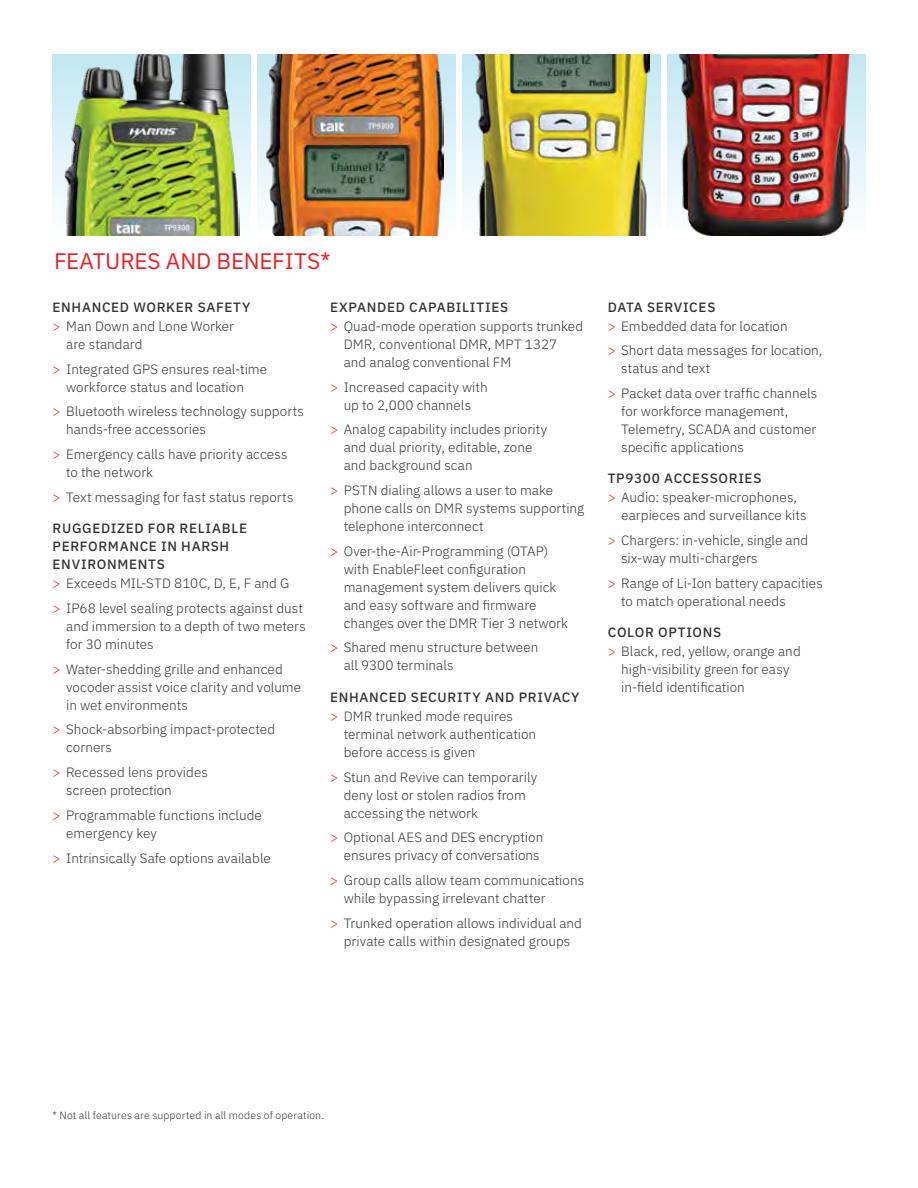
<style>
.page{position:relative;width:918px;height:1188px;background:#fff}
.page>*{position:absolute;margin:0;border:0;box-sizing:border-box;transform-origin:0 0}
.t1{font:22.5px "IBM Plex Sans";letter-spacing:-.005em;color:#ed1d24}
.t2{font:300 13.5px/18px "IBM Plex Sans";letter-spacing:.005em;color:#333334}
.t3{font:500 13.5px/18.3px "IBM Plex Sans";letter-spacing:.05em;color:#333334}
.t4{font:300 10.5px "IBM Plex Sans";letter-spacing:.015em;color:#333334}
.s1{color:#ed1d24}
.s2{font-weight:300;color:#ed1d24}
.s3{font-weight:300}
.s4{font-weight:500}
</style>
<div class="page">
<div style="left:53px;top:54px;width:197px;height:181px;background:linear-gradient(to bottom,#c4e9f4,#f8f9f9)"></div>
<img style="left:62px;top:54px;width:177px;height:181px">
<div style="left:258px;top:54px;width:197px;height:181px;background:linear-gradient(to bottom,#c1e7f2,#fcfdfe)"></div>
<img style="left:267px;top:54px;width:177px;height:181px">
<div style="left:668px;top:54px;width:197px;height:181px;background:linear-gradient(to bottom,#c1e7f2,#fcfefe)"></div>
<img style="left:675px;top:54px;width:177px;height:181px">
<div style="left:463px;top:54px;width:197px;height:181px;background:linear-gradient(to bottom,#c1e7f2,#fcfefe)"></div>
<img style="left:472px;top:54px;width:178px;height:181px">
<h1 class="t1" style="left:54px;top:244px;width:278px">FEATURES AND BENEFITS*</h1>
<p class="t3" style="left:53px;top:297px;width:199px">ENHANCED WORKER SAFETY</p>
<p class="t2" style="left:53px;top:316px;width:183px"><span class="s1">&gt;</span> Man Down and Lone Worker</p>
<p class="t2" style="left:66px;top:334px;width:78px">are standard</p>
<p class="t2" style="left:66px;top:359px;width:203px;text-indent:-14px"><span class="s1">&gt;</span> Integrated GPS ensures real-time workforce status and location</p>
<p class="t2" style="left:66px;top:401px;width:239px;text-indent:-14px"><span class="s1">&gt;</span> Bluetooth wireless technology supports hands-free accessories</p>
<p class="t2" style="left:66px;top:444px;width:223px;text-indent:-14px"><span class="s1">&gt;</span> Emergency calls have priority access to the network</p>
<p class="t2" style="left:53px;top:487px;width:242px"><span class="s1">&gt;</span> Text messaging for fast status reports</p>
<p class="t3" style="left:53px;top:518px;width:238px">RUGGEDIZED FOR RELIABLE<br>PERFORMANCE IN HARSH<br>ENVIRONMENTS<br><span class="s2">&gt;</span> <span class="s3">Exceeds MIL-STD 810C, D, E, F and G</span></p>
<p class="t2" style="left:66px;top:598px;width:241px;text-indent:-14px"><span class="s1">&gt;</span> IP68 level sealing protects against dust and immersion to a depth of two meters for 30 minutes</p>
<p class="t2" style="left:66px;top:659px;width:237px;text-indent:-14px"><span class="s1">&gt;</span> Water-shedding grille and enhanced vocoder assist voice clarity and volume in wet environments</p>
<p class="t2" style="left:66px;top:719px;width:210px;text-indent:-14px"><span class="s1">&gt;</span> Shock-absorbing impact-protected corners</p>
<p class="t2" style="left:66px;top:762px;width:143px;text-indent:-14px"><span class="s1">&gt;</span> Recessed lens provides screen protection</p>
<p class="t2" style="left:66px;top:805px;width:197px;text-indent:-14px"><span class="s1">&gt;</span> Programmable functions include emergency key</p>
<p class="t2" style="left:53px;top:848px;width:220px"><span class="s1">&gt;</span> Intrinsically Safe options available</p>
<p class="t3" style="left:330px;top:297px;width:180px">EXPANDED CAPABILITIES</p>
<p class="t2" style="left:330px;top:316px;width:255px"><span class="s1">&gt;</span> Quad-mode operation supports trunked</p>
<p class="t2" style="left:344px;top:334px;width:215px">DMR, conventional DMR, MPT 1327</p>
<p class="t2" style="left:344px;top:352px;width:169px">and analog conventional FM</p>
<p class="t2" style="left:330px;top:377px;width:159px;text-align:center"><span class="s1">&gt;</span> Increased capacity with up to 2,000 channels</p>
<p class="t2" style="left:344px;top:419px;width:205px;text-indent:-14px"><span class="s1">&gt;</span> Analog capability includes priority and dual priority, editable, zone and background scan</p>
<p class="t2" style="left:344px;top:480px;width:242px;text-indent:-13px"><span class="s1">&gt;</span> PSTN dialing allows a user to make phone calls on DMR systems supporting telephone interconnect</p>
<p class="t2" style="left:344px;top:541px;width:226px;text-indent:-13px"><span class="s1">&gt;</span> Over-the-Air-Programming (OTAP) with EnableFleet configuration management system delivers quick and easy software and firmware changes over the DMR Tier 3 network</p>
<p class="t2" style="left:344px;top:638px;width:196px;text-indent:-13px"><span class="s1">&gt;</span> Shared menu structure between all 9300 terminals</p>
<p class="t3" style="left:330px;top:687px;width:251px">ENHANCED SECURITY AND PRIVACY</p>
<p class="t2" style="left:330px;top:706px;width:184px"><span class="s1">&gt;</span> DMR trunked mode requires</p>
<p class="t2" style="left:344px;top:724px;width:194px">terminal network authentication</p>
<p class="t2" style="left:344px;top:742px;width:133px">before access is given</p>
<p class="t2" style="left:344px;top:767px;width:195px;text-indent:-13px"><span class="s1">&gt;</span> Stun and Revive can temporarily deny lost or stolen radios from accessing the network</p>
<p class="t2" style="left:330px;top:827px;width:215px;text-align:right"><span class="s1">&gt;</span> Optional AES and DES encryption ensures privacy of conversations</p>
<p class="t2" style="left:344px;top:870px;width:242px;text-indent:-13px"><span class="s1">&gt;</span> Group calls allow team communications while bypassing irrelevant chatter</p>
<p class="t2" style="left:330px;top:913px;width:253px;text-align:center"><span class="s1">&gt;</span> Trunked operation allows individual and private calls within designated groups</p>
<p class="t2" style="left:608px;top:296px;width:181px;line-height:19px"><span class="s4">DATA SERVICES<br></span><span class="s1">&gt;</span> Embedded data for location</p>
<p class="t2" style="left:621px;top:341px;width:203px;text-indent:-14px"><span class="s1">&gt;</span> Short data messages for location, status and text</p>
<p class="t2" style="left:621px;top:383px;width:198px;text-indent:-14px"><span class="s1">&gt;</span> Packet data over traffic channels for workforce management,<br>Telemetry, SCADA and customer specific applications</p>
<p class="t3" style="left:608px;top:468px;width:155px">TP9300 ACCESSORIES</p>
<p class="t2" style="left:608px;top:488px;width:191px"><span class="s1">&gt;</span> Audio: speaker-microphones,</p>
<p class="t2" style="left:621px;top:506px;width:187px">earpieces and surveillance kits</p>
<p class="t2" style="left:621px;top:530px;width:188px;text-indent:-14px"><span class="s1">&gt;</span> Chargers: in-vehicle, single and six-way multi-chargers</p>
<p class="t2" style="left:621px;top:573px;width:203px;text-indent:-14px"><span class="s1">&gt;</span> Range of Li-Ion battery capacities to match operational needs</p>
<p class="t3" style="left:608px;top:622px;width:115px">COLOR OPTIONS</p>
<p class="t2" style="left:608px;top:641px;width:194px"><span class="s1">&gt;</span> Black, red, yellow, orange and</p>
<p class="t2" style="left:621px;top:659px;width:170px">high-visibility green for easy</p>
<p class="t2" style="left:621px;top:677px;width:125px">in-field identification</p>
<p class="t4" style="left:53px;top:1108px;width:273px">* Not all features are supported in all modes of operation.</p>
</div>
